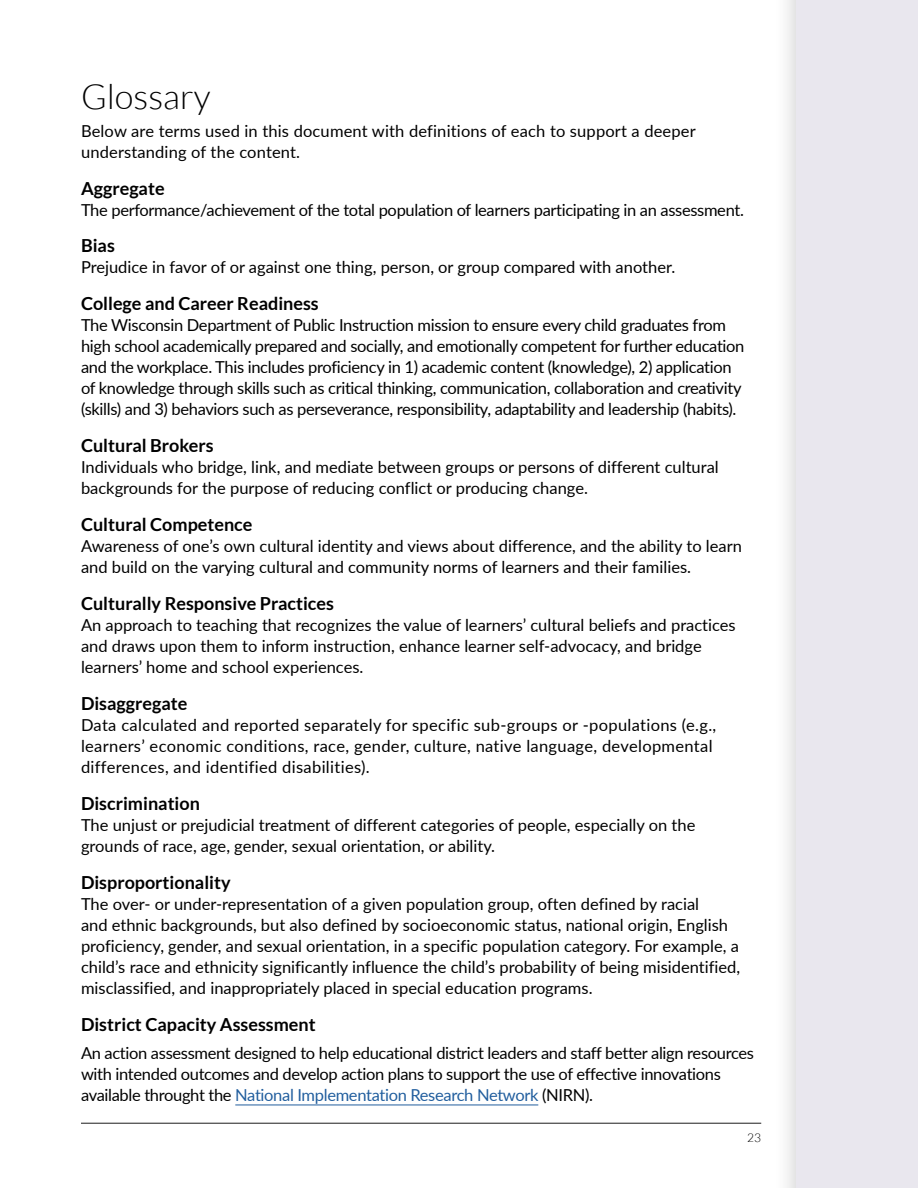
<style>
.page{position:relative;width:918px;height:1188px;background:#fff}
.page>*{position:absolute;margin:0;border:0;box-sizing:border-box;transform-origin:0 0}
.t1{font:300 34.5px "Lato";color:#000}
.t2{font:700 18px "Lato";color:#000}
.t3{font:16.5px/21px "Lato";color:#000}
.t4{font:16.5px/21px "Lato";letter-spacing:-.02em;color:#000}
.t5{font:16.5px/21px "Lato";letter-spacing:.02em;color:#000}
.t6{font:300 12px "Lato";color:#000}
.s1{color:#215e9e}
</style>
<div class="page">
<hr style="left:81px;top:1123px;width:680px;height:1px;background:#000">
<hr style="left:235px;top:1105px;width:303px;height:1px;background:#215e9e">
<div style="left:773px;top:0;width:145px;height:1188px;background:#000;opacity:.2"></div>
<div style="left:796px;top:0;width:122px;height:1188px;background:#e9e7ee"></div>
<h1 class="t1" style="left:81px;top:78px;width:131px">Glossary</h1>
<p class="t3" style="left:81px;top:119px;width:616px">Below are terms used in this document with definitions of each to support a deeper understanding of the content.</p>
<p class="t2" style="left:81px;top:178px;width:85px">Aggregate</p>
<p class="t4" style="left:81px;top:198px;width:664px">The performance/achievement of the total population of learners participating in an assessment.</p>
<p class="t2" style="left:81px;top:236px;width:35px">Bias</p>
<p class="t3" style="left:81px;top:256px;width:596px">Prejudice in favor of or against one thing, person, or group compared with another.</p>
<p class="t2" style="left:81px;top:294px;width:239px">College and Career Readiness</p>
<p class="t4" style="left:81px;top:314px;width:665px">The Wisconsin Department of Public Instruction mission to ensure every child graduates from high school academically prepared and socially, and emotionally competent for further education and the workplace. This includes proficiency in 1) academic content (knowledge), 2) application of knowledge through skills such as critical thinking, communication, collaboration and creativity (skills) and 3) behaviors such as perseverance, responsibility, adaptability and leadership (habits).</p>
<p class="t2" style="left:81px;top:436px;width:134px">Cultural Brokers</p>
<p class="t3" style="left:81px;top:456px;width:639px">Individuals who bridge, link, and mediate between groups or persons of different cultural backgrounds for the purpose of reducing conflict or producing change.</p>
<p class="t2" style="left:81px;top:515px;width:173px">Cultural Competence</p>
<p class="t3" style="left:81px;top:535px;width:663px">Awareness of one’s own cultural identity and views about difference, and the ability to learn and build on the varying cultural and community norms of learners and their families.</p>
<p class="t2" style="left:81px;top:594px;width:255px">Culturally Responsive Practices</p>
<p class="t3" style="left:81px;top:614px;width:656px">An approach to teaching that recognizes the value of learners’ cultural beliefs and practices and draws upon them to inform instruction, enhance learner self-advocacy, and bridge learners’ home and school experiences.</p>
<p class="t2" style="left:81px;top:694px;width:108px">Disaggregate</p>
<p class="t5" style="left:81px;top:714px;width:637px">Data calculated and reported separately for specific sub-groups or -populations (e.g., learners’ economic conditions, race, gender, culture, native language, developmental differences, and identified disabilities).</p>
<p class="t2" style="left:81px;top:794px;width:120px">Discrimination</p>
<p class="t3" style="left:81px;top:814px;width:616px">The unjust or prejudicial treatment of different categories of people, especially on the grounds of race, age, gender, sexual orientation, or ability.</p>
<p class="t2" style="left:81px;top:873px;width:151px">Disproportionality</p>
<p class="t3" style="left:81px;top:893px;width:661px">The over- or under-representation of a given population group, often defined by racial<br>and ethnic backgrounds, but also defined by socioeconomic status, national origin, English proficiency, gender, and sexual orientation, in a specific population category. For example, a child’s race and ethnicity significantly influence the child’s probability of being misidentified, misclassified, and inappropriately placed in special education programs.</p>
<p class="t2" style="left:81px;top:1014px;width:236px">District Capacity Assessment</p>
<p class="t4" style="left:81px;top:1042px;width:674px">An action assessment designed to help educational district leaders and staff better align resources with intended outcomes and develop action plans to support the use of effective innovations available throught the <span class="s1">National Implementation Research Network</span> (NIRN).</p>
<p class="t6" style="left:747px;top:1131px;width:15px">23</p>
</div>
